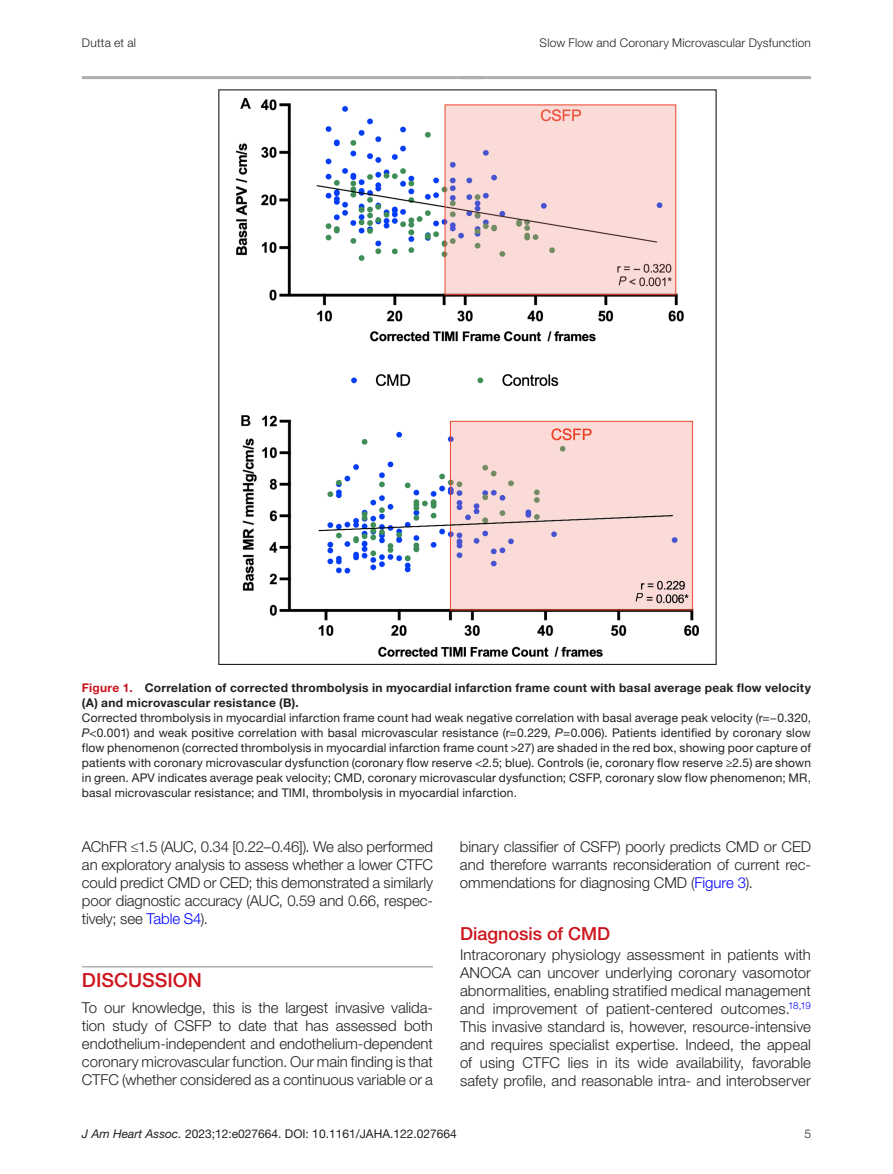
<style>
.page{position:relative;width:893px;height:1174px;background:#fff}
.page>*{position:absolute;margin:0;border:0;box-sizing:border-box;transform-origin:0 0}
.t1{font:500 19.5px "Helvetica Neue LT Std";color:#cd151d}
.t2{font:500 18px "Helvetica Neue LT Std";color:#cd151d}
.t3{font:300 15px/18px "Helvetica Neue LT Std";letter-spacing:-.005em;color:#231f20;text-align:justify}
.t4{font:12px/15px "Helvetica Neue LT Std";letter-spacing:.01em;color:#231f20;text-align:justify}
.t5{font:700 12px/15px "Helvetica Neue LT Std";letter-spacing:.02em;color:#231f20}
.t6{font:300 12px "Helvetica Neue LT Std";letter-spacing:.015em;color:#231f20}
.s1{color:#cd151d}
.s2{font-style:italic}
.s3{color:#00f}
</style>
<div class="page">
<hr style="left:82px;top:966px;width:351px;height:1px;background:#aeafb3">
<img style="left:236px;top:97px;width:463px;height:560px">
<hr style="left:82px;top:76px;width:401px;height:3px;background:#aeafb3">
<hr style="left:460px;top:76px;width:351px;height:3px;background:#aeafb3">
<p class="t6" style="left:82px;top:35px;width:56px">Dutta et al</p>
<p class="t6" style="left:540px;top:35px;width:273px">Slow Flow and Coronary Microvascular Dysfunction</p>
<p class="t5" style="left:82px;top:680px;width:730px"><span class="s1">Figure 1.</span> Correlation of corrected thrombolysis in myocardial infarction frame count with basal average peak flow velocity (A) and microvascular resistance (B).</p>
<p class="t4" style="left:82px;top:710px;width:731px">Corrected thrombolysis in myocardial infarction frame count had weak negative correlation with basal average peak velocity (r=−0.320, <span class="s2">P</span>&lt;0.001) and weak positive correlation with basal microvascular resistance (r=0.229, <span class="s2">P</span>=0.006). Patients identified by coronary slow flow phenomenon (corrected thrombolysis in myocardial infarction frame count &gt;27) are shaded in the red box, showing poor capture of patients with coronary microvascular dysfunction (coronary flow reserve &lt;2.5; blue). Controls (ie, coronary flow reserve ≥2.5) are shown in green. APV indicates average peak velocity; CMD, coronary microvascular dysfunction; CSFP, coronary slow flow phenomenon; MR, basal microvascular resistance; and TIMI, thrombolysis in myocardial infarction.</p>
<p class="t3" style="left:82px;top:837px;width:353px">AChFR ≤1.5 (AUC, 0.34 [0.22–0.46]). We also performed an exploratory analysis to assess whether a lower CTFC could predict CMD or CED; this demonstrated a similarly poor diagnostic accuracy (AUC, 0.59 and 0.66, respec&shy;tively; see <span class="s3">Table S4</span>).</p>
<h1 class="t1" style="left:82px;top:968px;width:121px">DISCUSSION</h1>
<p class="t3" style="left:82px;top:998px;width:353px">To our knowledge, this is the largest invasive valida&shy;tion study of CSFP to date that has assessed both endothelium-independent and endothelium-dependent coronary microvascular function. Our main finding is that CTFC (whether considered as a continuous variable or a</p>
<p class="t3" style="left:460px;top:837px;width:352px">binary classifier of CSFP) poorly predicts CMD or CED and therefore warrants reconsideration of current rec&shy;ommendations for diagnosing CMD (<span class="s3">Figure 3</span>).</p>
<p class="t2" style="left:460px;top:922px;width:152px">Diagnosis of CMD</p>
<p class="t3" style="left:460px;top:945px;width:353px">Intracoronary physiology assessment in patients with ANOCA can uncover underlying coronary vasomotor abnormalities, enabling stratified medical management and improvement of patient-centered outcomes.<sup>18,19<br></sup>This invasive standard is, however, resource-intensive and requires specialist expertise. Indeed, the appeal of using CTFC lies in its wide availability, favorable safety profile, and reasonable intra- and interobserver</p>
<p class="t4" style="left:82px;top:1126px;width:376px"><span class="s2">J Am Heart Assoc.</span> 2023;12:e027664. DOI: 10.1161/JAHA.122.027664</p>
<p class="t6" style="left:804px;top:1126px;width:8px">5</p>
</div>
